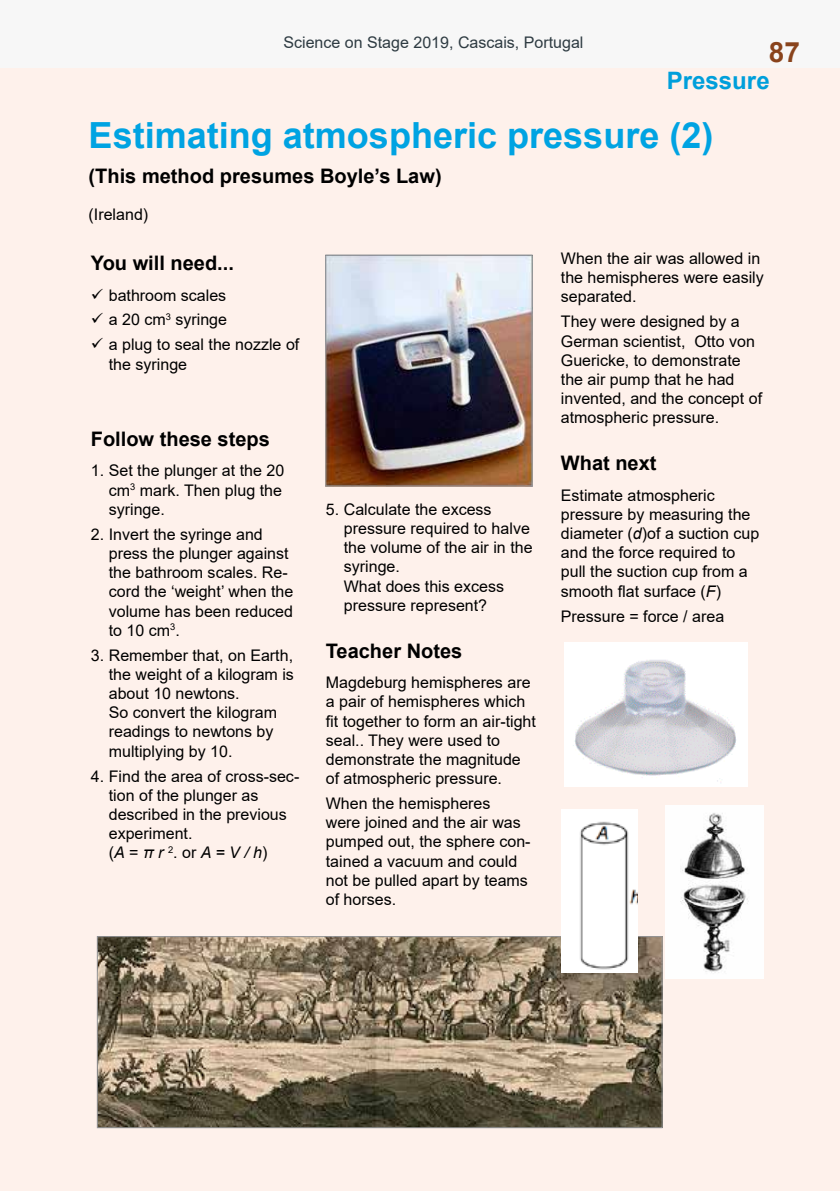
<style>
.page{position:relative;width:840px;height:1191px;background:#fff}
.page>*{position:absolute;margin:0;border:0;box-sizing:border-box;transform-origin:0 0}
.t1{font:700 36px "Arial";color:#00a3e2}
.t2{font:700 28px "Arial";color:#89431c}
.t3{font:700 24px "Arial";color:#009fdb}
.t4{font:700 20px "Arial";color:#000}
.t5{font:16px/19.2px "Arial";color:#000}
.t6{font:16px "Arial";color:#2e3b42}
.s1{font-style:italic}
</style>
<div class="page">
<div style="left:0;top:0;width:839px;height:68px;background:#f7f7f7"></div>
<div style="left:0;top:68px;width:839px;height:1123px;background:#fef1eb"></div>
<img style="left:564px;top:642px;width:182px;height:144px">
<img style="left:327px;top:257px;width:203px;height:227px">
<div style="left:325px;top:255px;width:207px;height:231px;border:1px solid #939598"></div>
<img style="left:99px;top:938px;width:561px;height:188px">
<div style="left:97px;top:936px;width:565px;height:192px;border:1px solid #939598"></div>
<img style="left:561px;top:810px;width:76px;height:162px">
<img style="left:665px;top:806px;width:98px;height:173px">
<p class="t6" style="left:283px;top:31px;width:301px">Science on Stage 2019, Cascais, Portugal</p>
<h2 class="t2" style="left:768px;top:32px;width:33px">87</h2>
<h3 class="t3" style="left:666px;top:63px;width:104px">Pressure</h3>
<h1 class="t1" style="left:89px;top:110px;width:626px">Estimating atmospheric pressure (2)</h1>
<p class="t4" style="left:89px;top:162px;width:354px">(This method presumes Boyle’s Law)</p>
<p class="t5" style="left:89px;top:204px;width:61px">(Ireland)</p>
<p class="t4" style="left:91px;top:249px;width:145px">You will need...</p>
<p class="t5" style="left:109px;top:282px;width:192px;line-height:24.8px">bathroom scales<br>a 20 cm<sup>3</sup> syringe<br>a plug to seal the nozzle of</p>
<p class="t5" style="left:109px;top:354px;width:80px">the syringe</p>
<p class="t4" style="left:91px;top:425px;width:180px">Follow these steps</p>
<p class="t5" style="left:109px;top:461px;width:177px;text-indent:-18px">1. Set the plunger at the 20 cm<sup>3</sup> mark. Then plug the syringe.</p>
<p class="t5" style="left:109px;top:524px;width:186px;text-indent:-18px">2. Invert the syringe and press the plunger against the bathroom scales. Re&shy;cord the ‘weight’ when the volume has been reduced to 10 cm<sup>3</sup>.</p>
<p class="t5" style="left:109px;top:645px;width:186px;text-indent:-18px">3. Remember that, on Earth, the weight of a kilogram is about 10 newtons.<br>So convert the kilogram readings to newtons by multiplying by 10.</p>
<p class="t5" style="left:109px;top:766px;width:192px;text-indent:-18px">4. Find the area of cross-sec&shy;tion of the plunger as described in the previous experiment.<br>(<span class="s1">A</span> = <span class="s1">π r</span> <sup>2</sup>. or <span class="s1">A = V / h</span>)</p>
<p class="t5" style="left:343px;top:499px;width:190px;text-indent:-18px">5. Calculate the excess pressure required to halve the volume of the air in the syringe.<br>What does this excess pressure represent?</p>
<p class="t4" style="left:325px;top:636px;width:138px">Teacher Notes</p>
<p class="t5" style="left:325px;top:673px;width:211px">Magdeburg hemispheres are a pair of hemispheres which fit together to form an air-tight seal.. They were used to demonstrate the magnitude of atmospheric pressure.</p>
<p class="t5" style="left:325px;top:793px;width:206px">When the hemispheres<br>were joined and the air was pumped out, the sphere con&shy;tained a vacuum and could not be pulled apart by teams of horses.</p>
<p class="t5" style="left:560px;top:249px;width:204px">When the air was allowed in the hemispheres were easily separated.</p>
<p class="t5" style="left:560px;top:312px;width:203px">They were designed by a<br>German scientist, Otto von<br>Guericke, to demonstrate the air pump that he had invented, and the concept of atmospheric pressure.</p>
<p class="t4" style="left:560px;top:449px;width:97px">What next</p>
<p class="t5" style="left:560px;top:485px;width:200px">Estimate atmospheric pressure by measuring the diameter (<span class="s1">d</span>)of a suction cup and the force required to pull the suction cup from a smooth flat surface (<span class="s1">F</span>)</p>
<p class="t5" style="left:560px;top:606px;width:165px">Pressure = force / area</p>
</div>
